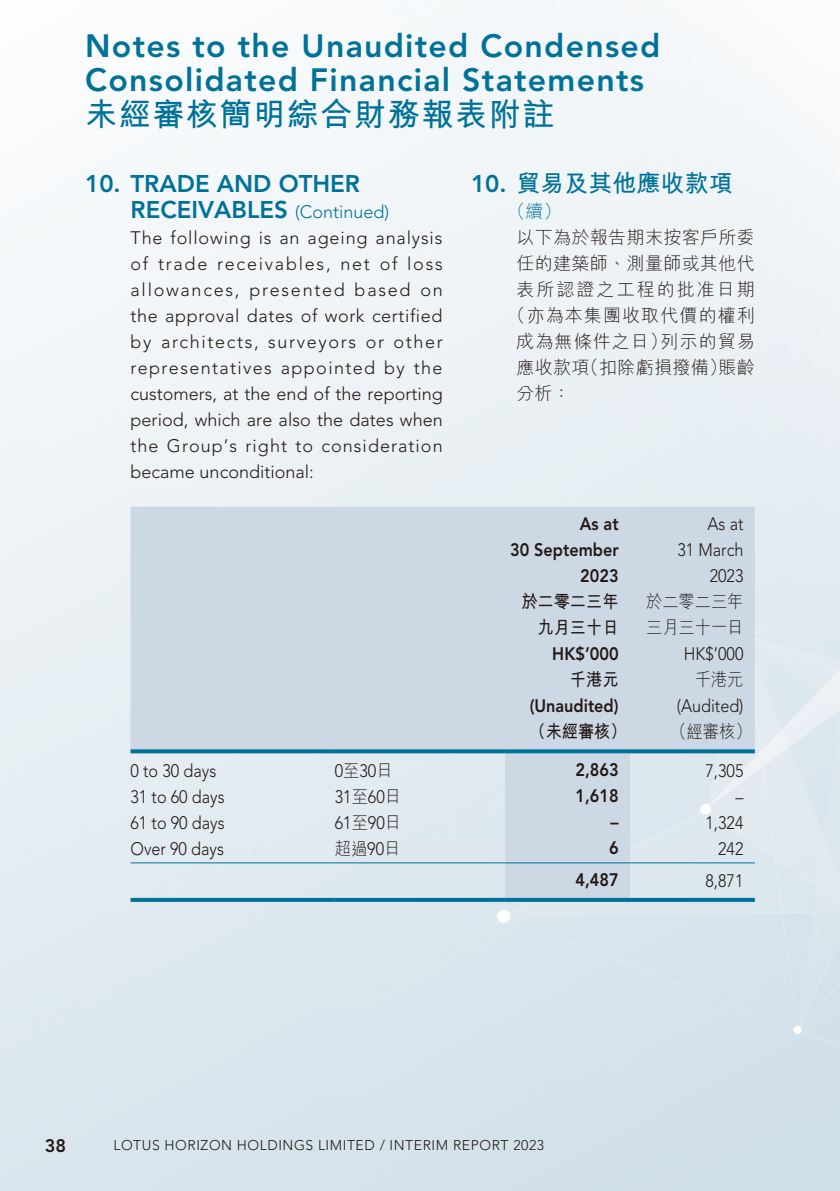
<style>
.page{position:relative;width:840px;height:1191px;background:#fff}
.page>*{position:absolute;margin:0;border:0;box-sizing:border-box;transform-origin:0 0}
.t1{font:800 32px/34px "Avenir LT Std";letter-spacing:.04em;color:#007299}
.t2{font:700 32px "M Hei HK";letter-spacing:.05em;color:#007299}
.t3{font:800 24px/26px "Avenir LT Std";color:#007299}
.t4{font:700 24px "M Hei HK";color:#007299}
.t5{font:300 18px/26px "Avenir LT Std";color:#231916;text-align:justify}
.t6{font:300 18px/26px "Avenir LT Std";color:#231916;text-align:right;scale:.9 1}
.t7{font:800 18px/26px "Avenir LT Std";color:#231916;text-align:right;scale:.9 1}
.t8{font:300 18px "M Hei HK";letter-spacing:.02em;color:#231916}
.t9{font:300 18px "M Hei HK";letter-spacing:.06em;color:#231916}
.t10{font:700 18px/26px "M Hei HK";color:#231916;text-align:right;scale:.9 1}
.t11{font:300 18px "M Hei HK";letter-spacing:.02em;color:#231916;scale:.9 1}
.t12{font:300 18px "M Hei HK";letter-spacing:.11em;color:#231916}
.t13{font:300 18px/26px "M Hei HK";color:#231916;scale:.9 1}
.t14{font:300 18px "M Hei HK";color:#007299}
.t15{font:800 18px "Avenir LT Std";color:#231916}
.t16{font:300 14px "Avenir LT Std";letter-spacing:.04em;color:#231916}
.s1{font-weight:300;font-size:18px}
.s2{font-family:"Avenir LT Std";font-weight:800}
.s3{font-family:"M Hei HK"}
.s4{font-family:"Avenir LT Std"}
</style>
<div class="page">
<img style="left:0;top:20px;width:839px;height:1171px">
<svg style="left:130px;top:507px;width:624px;height:391px;background:#d1dde7"></svg>
<svg style="left:130px;top:749px;width:204px;height:4px"></svg>
<svg style="left:334px;top:749px;width:171px;height:4px"></svg>
<svg style="left:505px;top:749px;width:124px;height:4px"></svg>
<svg style="left:629px;top:749px;width:125px;height:4px"></svg>
<hr style="left:130px;top:862px;width:204px;height:1px;background:#007299">
<hr style="left:334px;top:862px;width:171px;height:1px;background:#007299">
<hr style="left:505px;top:862px;width:124px;height:1px;background:#007299">
<hr style="left:629px;top:862px;width:125px;height:1px;background:#007299">
<svg style="left:130px;top:898px;width:204px;height:4px"></svg>
<svg style="left:334px;top:898px;width:171px;height:4px"></svg>
<svg style="left:505px;top:898px;width:124px;height:4px"></svg>
<svg style="left:629px;top:898px;width:125px;height:4px"></svg>
<h1 class="t1" style="left:85px;top:29px;width:576px">Notes to the Unaudited Condensed<br>Consolidated Financial Statements</h1>
<h1 class="t2" style="left:85px;top:91px;width:470px">未經審核簡明綜合財務報表附註</h1>
<h2 class="t3" style="left:130px;top:170px;width:260px;text-indent:-45px">10. TRADE AND OTHER<br>RECEIVABLES <span class="s1">(Continued)</span></h2>
<p class="t5" style="left:130px;top:225px;width:313px">The following is an ageing analysis of trade receivables, net of loss allowances, presented based on the approval dates of work certified by architects, surveyors or other representatives appointed by the customers, at the end of the reporting period, which are also the dates when the Group’s right to consideration became unconditional:</p>
<h2 class="t4" style="left:471px;top:165px;width:263px"><span class="s2">10.</span> 貿易及其他應收款項</h2>
<p class="t14" style="left:507px;top:202px;width:55px">（續）</p>
<p class="t8" style="left:516px;top:228px;width:240px">以下為於報告期末按客戶所委</p>
<p class="t8" style="left:516px;top:254px;width:240px">任的建築師、測量師或其他代</p>
<p class="t12" style="left:516px;top:280px;width:240px">表所認證之工程的批准日期</p>
<p class="t9" style="left:507px;top:306px;width:249px">（亦為本集團收取代價的權利</p>
<p class="t9" style="left:516px;top:332px;width:240px">成為無條件之日）列示的貿易</p>
<p class="t8" style="left:516px;top:358px;width:240px">應收款項（扣除虧損撥備）賬齡</p>
<p class="t8" style="left:516px;top:384px;width:55px">分析：</p>
<p class="t7" style="left:510px;top:510px;width:122px">As at<br>30 September<br>2023</p>
<p class="t6" style="left:677px;top:511px;width:75px">As at<br>31 March<br>2023</p>
<p class="t10" style="left:521px;top:587px;width:110px">於二零二三年九月三十日</p>
<p class="t13" style="left:645px;top:588px;width:110px">於二零二三年三月三十一日</p>
<p class="t7" style="left:552px;top:640px;width:75px">HK$’000</p>
<p class="t6" style="left:683px;top:641px;width:68px">HK$’000</p>
<p class="t10" style="left:569px;top:665px;width:55px">千港元</p>
<p class="t11" style="left:694px;top:670px;width:55px">千港元</p>
<p class="t7" style="left:529px;top:693px;width:100px">(Unaudited)</p>
<p class="t6" style="left:676px;top:693px;width:76px">(Audited)</p>
<p class="t10" style="left:529px;top:717px;width:110px">（未經審核）</p>
<p class="t11" style="left:670px;top:722px;width:91px">（經審核）</p>
<p class="t6" style="left:130px;top:758px;width:97px">0 to 30 days</p>
<p class="t6" style="left:334px;top:758px;width:66px">0<span class="s3">至</span>30<span class="s3">日</span></p>
<p class="t7" style="left:575px;top:757px;width:49px">2,863</p>
<p class="t6" style="left:705px;top:758px;width:44px">7,305</p>
<p class="t6" style="left:130px;top:784px;width:106px">31 to 60 days</p>
<p class="t6" style="left:334px;top:784px;width:75px">31<span class="s3">至</span>60<span class="s3">日</span></p>
<p class="t7" style="left:575px;top:783px;width:49px">1,618</p>
<p class="t6" style="left:735px;top:784px;width:11px">–</p>
<p class="t6" style="left:130px;top:810px;width:106px">61 to 90 days</p>
<p class="t6" style="left:334px;top:810px;width:75px">61<span class="s3">至</span>90<span class="s3">日</span></p>
<p class="t7" style="left:610px;top:809px;width:10px">–</p>
<p class="t6" style="left:705px;top:810px;width:44px">1,324</p>
<p class="t6" style="left:130px;top:836px;width:105px">Over 90 days</p>
<p class="t11" style="left:334px;top:839px;width:74px">超過<span class="s4">90</span>日</p>
<p class="t7" style="left:608px;top:835px;width:12px">6</p>
<p class="t6" style="left:717px;top:836px;width:30px">242</p>
<p class="t7" style="left:575px;top:867px;width:49px">4,487</p>
<p class="t6" style="left:705px;top:868px;width:44px">8,871</p>
<p class="t15" style="left:45px;top:1135px;width:23px">38</p>
<p class="t16" style="left:113px;top:1137px;width:432px">LOTUS HORIZON HOLDINGS LIMITED / INTERIM REPORT 2023</p>
</div>
